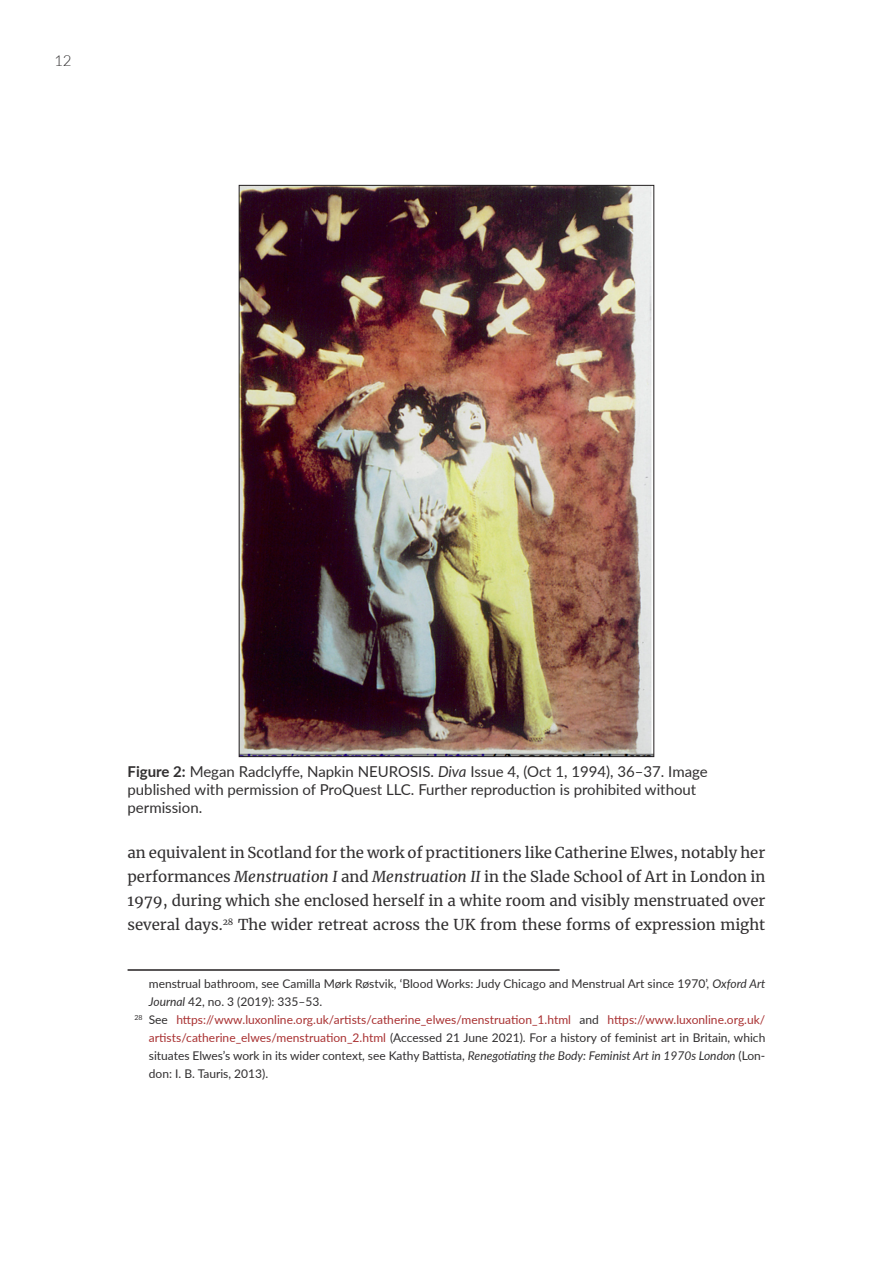
<style>
.page{position:relative;width:893px;height:1263px;background:#fff}
.page>*{position:absolute;margin:0;border:0;box-sizing:border-box;transform-origin:0 0}
.t1{font:15px/24px "Merriweather";color:#312f30;text-align:justify}
.t2{font:15px/18px "Lato";color:#312f30}
.t3{font:300 15px "Lato";color:#312f30}
.up-notes-text-level1{font:12px/18px "Lato";color:#312f30}
.s1{font-weight:700}
.s2{font-style:italic}
.s3{color:#a93132}
</style>
<div class="page">
<hr style="left:128px;top:969px;width:432px;height:2px;background:#231f20">
<img style="left:241px;top:187px;width:411px;height:568px">
<p class="t3" style="left:54px;top:53px;width:19px">12</p>
<p class="t2" style="left:128px;top:762px;width:582px"><span class="s1">Figure 2:</span> Megan Radclyffe, Napkin NEUROSIS. <span class="s2">Diva</span> Issue 4, (Oct 1, 1994), 36–37. Image published with permission of ProQuest LLC. Further reproduction is prohibited without permission.</p>
<p class="t1" style="left:128px;top:840px;width:639px">an equivalent in Scotland for the work of practitioners like Catherine Elwes, notably her performances <span class="s2">Menstruation I</span> and <span class="s2">Menstruation II</span> in the Slade School of Art in London in 1979, during which she enclosed herself in a white room and visibly menstruated over several days.<sup>28</sup> The wider retreat across the UK from these forms of expression might</p>
<p class="up-notes-text-level1" style="left:149px;top:974px;width:618px">menstrual bathroom, see Camilla Mørk Røstvik, ‘Blood Works: Judy Chicago and Menstrual Art since 1970’, <span class="s2">Oxford Art<br>Journal</span> 42, no. 3 (2019): 335–53.</p>
<p class="up-notes-text-level1" style="left:149px;top:1010px;width:618px;text-align:justify;text-indent:-14px"><sup>28</sup> See <span class="s3">https://www.luxonline.org.uk/artists/catherine_elwes/menstruation_1.html</span> and <span class="s3">https://www.luxonline.org.uk/ artists/catherine_elwes/menstruation_2.html</span> (Accessed 21 June 2021). For a history of feminist art in Britain, which situates Elwes’s work in its wider context, see Kathy Battista, <span class="s2">Renegotiating the Body: Feminist Art in 1970s London</span> (Lon&shy;don: I. B. Tauris, 2013).</p>
</div>
